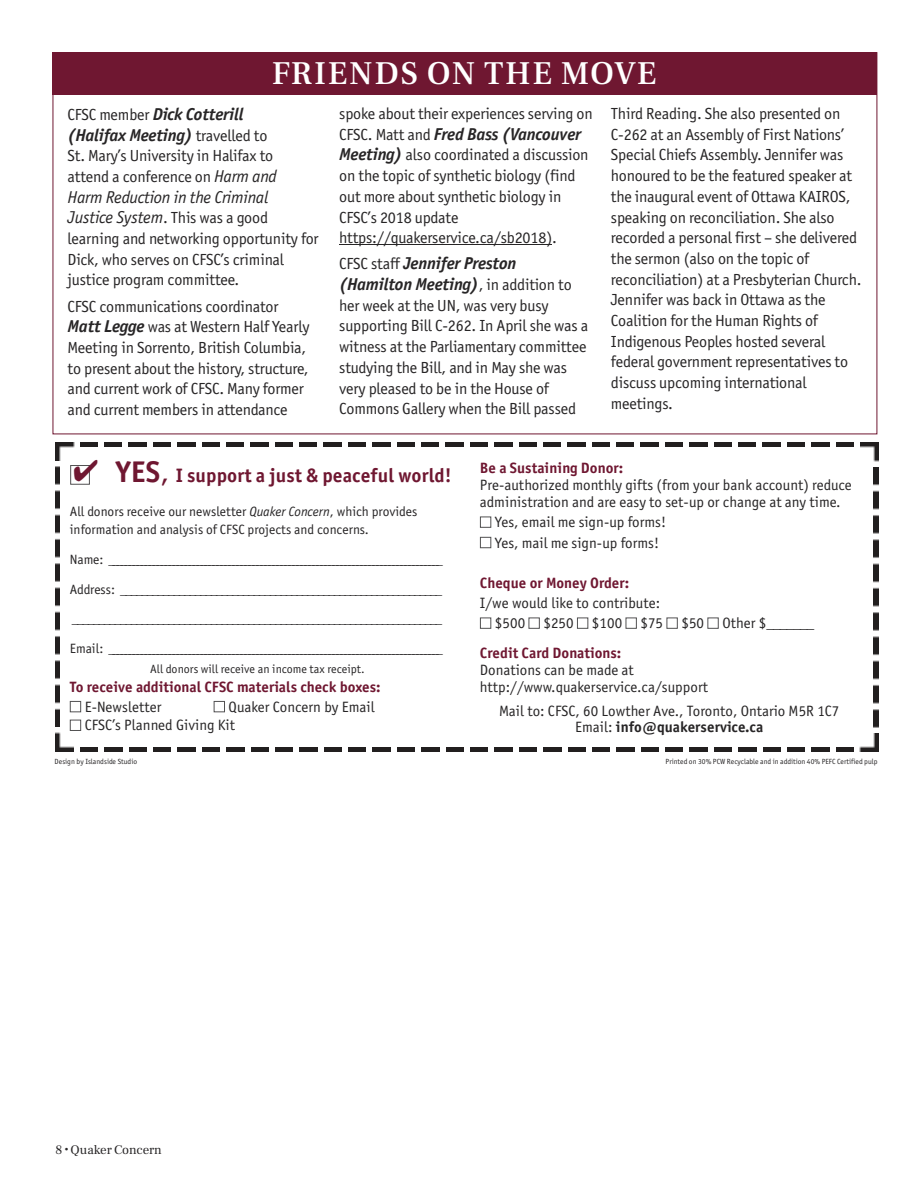
<style>
.page{position:relative;width:918px;height:1188px;background:#fff}
.page>*{position:absolute;margin:0;border:0;box-sizing:border-box;transform-origin:0 0}
.t1{font:500 33px "Frank Ruhl Libre";letter-spacing:.05em;color:#fff}
.t2{font:700 19.5px "Officina Sans";letter-spacing:.005em;color:#6f1731}
.t3{font:italic 700 17.25px/20.7px "Officina Sans";letter-spacing:-.01em;color:#272526}
.t4{font:italic 17.25px/20.7px "Officina Sans";letter-spacing:-.01em;color:#272526}
.t5{font:16.2px/20.7px "Officina Sans";letter-spacing:-.01em;color:#272526}
.t6{font:15px/16.5px "Officina Sans";letter-spacing:.005em;color:#272526}
.t7{font:700 15px "Officina Sans";letter-spacing:.005em;color:#6f1731}
.t8{font:13.5px/18px "Officina Sans";letter-spacing:.005em;color:#272526}
.t9{font:13.5px "Officina Sans";letter-spacing:-.015em;color:#272526}
.t10{font:13.05px "Frank Ruhl Libre";color:#272526}
.t11{font:12px "Officina Sans";letter-spacing:.005em;color:#272526}
.t12{font:7.5px "Officina Sans";color:#272526}
.s1{font-weight:400;font-style:normal;font-size:16.2px}
.s2{font-style:italic;font-size:17.25px}
.s3{font-style:normal;font-size:16.2px}
.s4{font-weight:700;font-style:italic;font-size:17.25px}
.s5{font-size:30px}
.s6{font-weight:400;font-size:30px}
.s7{font-style:italic}
.s8{color:#fff}
.s9{font-weight:700}
.s10{font-size:8.7px}
</style>
<div class="page">
<img style="left:55px;top:442px;width:20px;height:18px">
<img style="left:80px;top:442px;width:774px;height:5px">
<img style="left:860px;top:442px;width:18px;height:20px">
<img style="left:874px;top:467px;width:4px;height:267px">
<img style="left:859px;top:734px;width:19px;height:18px">
<img style="left:73px;top:747px;width:781px;height:5px">
<img style="left:55px;top:732px;width:18px;height:20px">
<img style="left:55px;top:460px;width:5px;height:267px">
<hr style="left:339px;top:244px;width:213px;height:1px;background:#272526">
<div style="left:53px;top:52px;width:824px;height:42px;background:#6f1731"></div>
<h1 class="t1" style="left:272px;top:53px;width:386px">FRIENDS ON THE MOVE</h1>
<p class="t3" style="left:68px;top:105px;width:201px"><span class="s1">CFSC member</span> Dick Cotterill (Halifax Meeting) <span class="s1">travelled to</span></p>
<p class="t5" style="left:68px;top:147px;width:211px">St. Mary’s University in Halifax to attend a conference on <span class="s2">Harm and</span></p>
<p class="t4" style="left:68px;top:188px;width:202px">Harm Reduction in the Criminal<br>Justice System<span class="s3">. This was a good</span></p>
<p class="t5" style="left:68px;top:230px;width:253px">learning and networking opportunity for<br>Dick, who serves on CFSC’s criminal justice program committee.</p>
<p class="t5" style="left:68px;top:297px;width:244px">CFSC communications coordinator <span class="s4">Matt Legge</span> was at Western Half Yearly Meeting in Sorrento, British Columbia, to present about the history, structure, and current work of CFSC. Many former and current members in attendance</p>
<p class="t5" style="left:339px;top:105px;width:255px">spoke about their experiences serving on</p>
<p class="t3" style="left:339px;top:125px;width:243px"><span class="s1">CFSC. Matt and</span> Fred Bass (Vancouver</p>
<p class="t5" style="left:339px;top:146px;width:251px"><span class="s4">Meeting)</span> also coordinated a discussion on the topic of synthetic biology (find out more about synthetic biology in CFSC’s 2018 update https://quakerservice.ca/sb2018).</p>
<p class="t3" style="left:339px;top:255px;width:234px"><span class="s1">CFSC staff</span> Jennifer Preston (Hamilton Meeting)<span class="s1">, in addition to</span></p>
<p class="t5" style="left:339px;top:296px;width:251px">her week at the UN, was very busy supporting Bill C-262. In April she was a witness at the Parliamentary committee studying the Bill, and in May she was very pleased to be in the House of Commons Gallery when the Bill passed</p>
<p class="t5" style="left:611px;top:105px;width:252px">Third Reading. She also presented on C-262 at an Assembly of First Nations’ Special Chiefs Assembly. Jennifer was honoured to be the featured speaker at the inaugural event of Ottawa KAIROS, speaking on reconciliation. She also recorded a personal first – she delivered the sermon (also on the topic of reconciliation) at a Presbyterian Church.<br>Jennifer was back in Ottawa as the Coalition for the Human Rights of Indigenous Peoples hosted several federal government representatives to discuss upcoming international meetings.</p>
<p class="t2" style="left:115px;top:468px;width:338px"><span class="s5">YES</span><span class="s6">,</span> I support a just &amp; peaceful world!</p>
<p class="t8" style="left:70px;top:503px;width:349px">All donors receive our newsletter <span class="s7">Quaker Concern</span>, which provides information and analysis of CFSC projects and concerns.</p>
<p class="t8" style="left:70px;top:551px;width:375px">Name: ___________________________________________________________________________________</p>
<p class="t9" style="left:70px;top:584px;width:374px">Address: ____________________________________________________________</p>
<p class="t8" style="left:72px;top:611px;width:372px">_____________________________________________________________________</p>
<p class="t8" style="left:70px;top:641px;width:375px">Email: ___________________________________________________________________________________</p>
<p class="t11" style="left:150px;top:664px;width:216px">All donors will receive an income tax receipt.</p>
<p class="t7" style="left:70px;top:681px;width:312px">To receive additional CFSC materials check boxes:</p>
<p class="t6" style="left:70px;top:700px;width:93px"><span class="s8">■</span> E-Newsletter</p>
<p class="t6" style="left:214px;top:700px;width:163px"><span class="s8">■</span> Quaker Concern by Email</p>
<p class="t6" style="left:70px;top:718px;width:167px"><span class="s8">■</span> CFSC’s Planned Giving Kit</p>
<p class="t7" style="left:480px;top:462px;width:145px">Be a Sustaining Donor:</p>
<p class="t6" style="left:480px;top:478px;width:373px">Pre-authorized monthly gifts (from your bank account) reduce administration and are easy to set-up or change at any time.</p>
<p class="t6" style="left:480px;top:515px;width:188px"><span class="s8">■</span> Yes, email me sign-up forms!</p>
<p class="t6" style="left:480px;top:536px;width:181px"><span class="s8">■</span> Yes, mail me sign-up forms!</p>
<p class="t7" style="left:480px;top:577px;width:151px">Cheque or Money Order:</p>
<p class="t6" style="left:480px;top:596px;width:182px">I/we would like to contribute:</p>
<p class="t6" style="left:480px;top:616px;width:336px"><span class="s8">■</span> $500 <span class="s8">■</span> $250 <span class="s8">■</span> $100 <span class="s8">■</span> $75 <span class="s8">■</span> $50 <span class="s8">■</span> Other $_______</p>
<p class="t6" style="left:480px;top:663px;width:230px">Donations can be made at http://www.quakerservice.ca/support</p>
<p class="t6" style="left:499px;top:704px;width:342px;text-align:center">Mail to: CFSC, 60 Lowther Ave., Toronto, Ontario M5R 1C7<br>Email: <span class="s9">info@quakerservice.ca</span></p>
<p class="t7" style="left:480px;top:647px;width:143px">Credit Card Donations:</p>
<p class="t12" style="left:55px;top:758px;width:84px">Design by Islandside Studio</p>
<p class="t12" style="left:666px;top:758px;width:213px">Printed on 30% PCW Recyclable and in addition 40% PEFC Certified pulp</p>
<p class="t10" style="left:56px;top:1141px;width:108px">8 <span class="s10">•</span> Quaker Concern</p>
</div>
